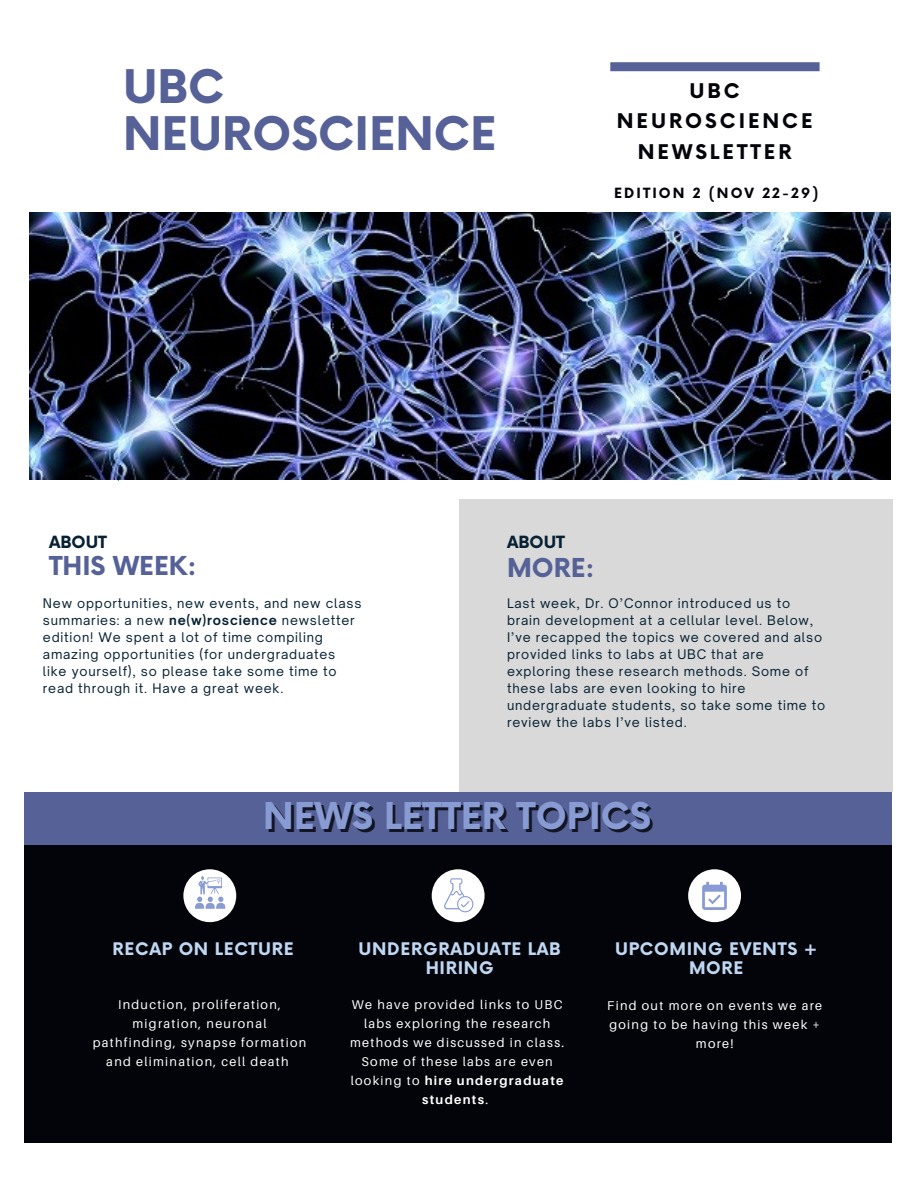
<style>
.page{position:relative;width:918px;height:1188px;background:#fff}
.page>*{position:absolute;margin:0;border:0;box-sizing:border-box;transform-origin:0 0}
.t1{font:700 45.15px/47.2px "Now";color:#556197}
.t2{font:700 36px "Now";color:rgb(3 4 10/.81)}
.t3{font:700 25.35px "Now";color:#556197}
.t4{font:700 19.8px/30.3px "Now";letter-spacing:.15em;color:#03040a;text-align:center}
.t5{font:700 16.95px/19.2px "Now";letter-spacing:.04em;color:#bfd7f2;text-align:center}
.t6{font:700 16.5px "Now";color:#062133}
.t7{font:700 13.8px "Now";letter-spacing:.15em;color:#03040a}
.t8{font:12.75px/17px "Open Sauce One";letter-spacing:.06em;color:#062133}
.t9{font:12.75px/19px "Aileron";letter-spacing:.1em;color:#fff;text-align:center}
.s1{font-weight:700}
</style>
<div class="page">
<div style="left:459px;top:500px;width:433px;height:292px;background:#d9d9d9"></div>
<div style="left:25px;top:840px;width:867px;height:303px;background:#03040a"></div>
<div style="left:610px;top:62px;width:210px;height:9px;background:#556197"></div>
<img style="left:29px;top:213px;width:861px;height:266px">
<div style="left:25px;top:792px;width:867px;height:53px;background:#556197"></div>
<div style="left:183px;top:869px;width:53px;height:53px;background:#fff;border-radius:50%"></div>
<svg style="left:195px;top:876px;width:30px;height:33px"></svg>
<div style="left:432px;top:869px;width:53px;height:53px;background:#fff;border-radius:50%"></div>
<svg style="left:444px;top:878px;width:29px;height:34px"></svg>
<div style="left:688px;top:869px;width:53px;height:53px;background:#fff;border-radius:50%"></div>
<svg style="left:702px;top:882px;width:25px;height:28px"></svg>
<h1 class="t1" style="left:123px;top:66px;width:375px">UBC<br>NEUROSCIENCE</h1>
<h3 class="t4" style="left:617px;top:77px;width:197px">UBC<br>NEUROSCIENCE<br>NEWSLETTER</h3>
<p class="t7" style="left:614px;top:186px;width:206px">EDITION 2 (NOV 22-29)</p>
<p class="t6" style="left:49px;top:533px;width:59px">ABOUT</p>
<h3 class="t3" style="left:49px;top:553px;width:149px">THIS WEEK:</h3>
<p class="t8" style="left:43px;top:595px;width:320px">New opportunities, new events, and new class summaries: a new <span class="s1">ne(w)roscience</span> newsletter edition! We spent a lot of time compiling amazing opportunities (for undergraduates like yourself), so please take some time to read through it. Have a great week.</p>
<p class="t6" style="left:507px;top:533px;width:59px">ABOUT</p>
<h3 class="t3" style="left:507px;top:554px;width:89px">MORE:</h3>
<p class="t8" style="left:507px;top:595px;width:320px">Last week, Dr. O’Connor introduced us to brain development at a cellular level. Below, I’ve recapped the topics we covered and also provided links to labs at UBC that are exploring these research methods. Some of these labs are even looking to hire undergraduate students, so take some time to review the labs I’ve listed.</p>
<h2 class="t2" style="left:266px;top:799px;width:389px">NEWS LETTER TOPICS</h2>
<h3 class="t5" style="left:113px;top:940px;width:183px">RECAP ON LECTURE</h3>
<p class="t9" style="left:93px;top:995px;width:215px">Induction, proliferation, migration, neuronal pathfinding, synapse formation and elimination, cell death</p>
<h3 class="t5" style="left:359px;top:940px;width:204px">UNDERGRADUATE LAB<br>HIRING</h3>
<p class="t9" style="left:350px;top:995px;width:216px">We have provided links to UBC labs exploring the research methods we discussed in class.<br>Some of these labs are even looking to <span class="s1">hire undergraduate students</span>.</p>
<h3 class="t5" style="left:615px;top:940px;width:204px">UPCOMING EVENTS +<br>MORE</h3>
<p class="t9" style="left:607px;top:996px;width:216px">Find out more on events we are going to be having this week + more!</p>
</div>
